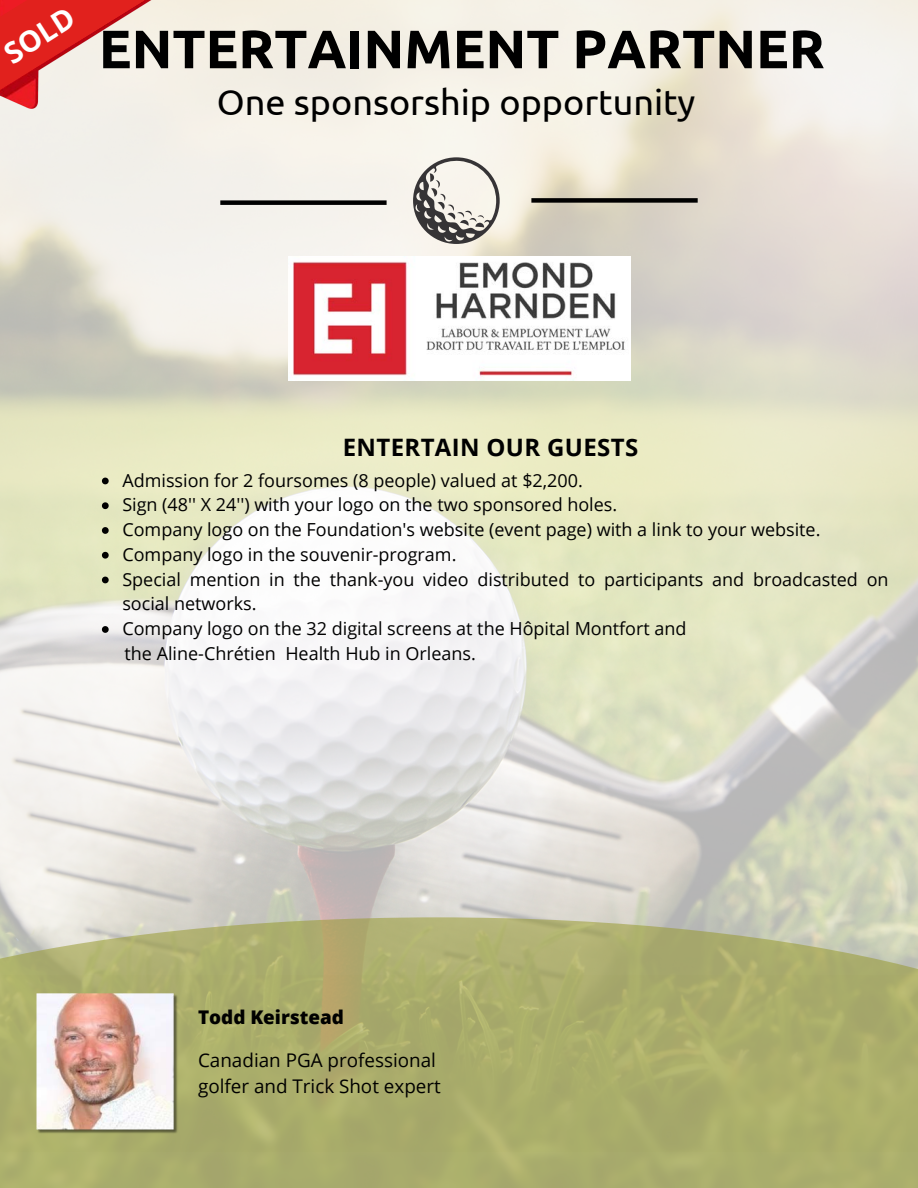
<style>
.page{position:relative;width:918px;height:1188px;background:#fff}
.page>*{position:absolute;margin:0;border:0;box-sizing:border-box;transform-origin:0 0}
.t1{font:700 54px "Ubuntu";color:#000}
.t2{font:36px "Ubuntu";color:#000}
.t3{font:700 29.25px "Open Sans";color:#fff}
.t4{font:700 24px "Open Sans";letter-spacing:.015em;color:#000}
.t5{font:18.9px/25.7px "Open Sans";color:#000}
.t6{font:800 18.9px "Open Sans";color:#000}
.t7{font:18px/24.8px "Open Sans";color:#000}
</style>
<div class="page">
<div style="left:220px;top:200px;width:167px;height:5px;background:#000"></div>
<svg style="left:413px;top:157px;width:87px;height:87px;background:#bebbb5"></svg>
<div style="left:531px;top:198px;width:167px;height:5px;background:#000"></div>
<svg style="left:0;top:917px;width:918px;height:271px;background:#b1b37b"></svg>
<div style="left:0;top:975px;width:918px;height:177px;background:#aaad6a"></div>
<img style="left:37px;top:993px;width:142px;height:141px">
<img style="left:288px;top:256px;width:341px;height:124px">
<svg style="left:102px;top:478px;width:7px;height:6px"></svg>
<svg style="left:102px;top:502px;width:7px;height:7px"></svg>
<svg style="left:102px;top:527px;width:7px;height:7px"></svg>
<svg style="left:102px;top:552px;width:7px;height:7px"></svg>
<svg style="left:102px;top:577px;width:7px;height:6px"></svg>
<svg style="left:102px;top:626px;width:7px;height:7px"></svg>
<div style="left:0;top:0;width:162px;height:109px;background:#f5f0e7"></div>
<svg style="left:0;top:0;width:145px;height:103px;background:#e7817c"></svg>
<h5 class="t3" style="left:-5px;top:39px;width:79px;rotate:-33deg">SOLD</h5>
<h1 class="t1" style="left:99px;top:18px;width:727px">ENTERTAINMENT PARTNER</h1>
<p class="t2" style="left:217px;top:82px;width:480px">One sponsorship opportunity</p>
<p class="t4" style="left:343px;top:431px;width:297px">ENTERTAIN OUR GUESTS</p>
<h4 class="t7" style="left:122px;top:467px;width:462px">Admission for 2 foursomes (8 people) valued at $2,200.</h4>
<p class="t7" style="left:122px;top:492px;width:496px">Sign (48'' X 24'') with your logo on the two sponsored holes.</p>
<p class="t7" style="left:122px;top:517px;width:700px">Company logo on the Foundation's website (event page) with a link to your website.</p>
<p class="t7" style="left:122px;top:541px;width:336px">Company logo in the souvenir-program.</p>
<p class="t7" style="left:122px;top:566px;width:768px">Special mention in the thank-you video distributed to participants and broadcasted on social networks.</p>
<p class="t7" style="left:122px;top:616px;width:566px">Company logo on the 32 digital screens at the Hôpital Montfort and</p>
<p class="t7" style="left:125px;top:640px;width:353px">the Aline-Chrétien Health Hub in Orleans.</p>
<h2 class="t6" style="left:198px;top:1004px;width:148px">Todd Keirstead</h2>
<p class="t5" style="left:198px;top:1047px;width:244px">Canadian PGA professional golfer and Trick Shot expert</p>
</div>
